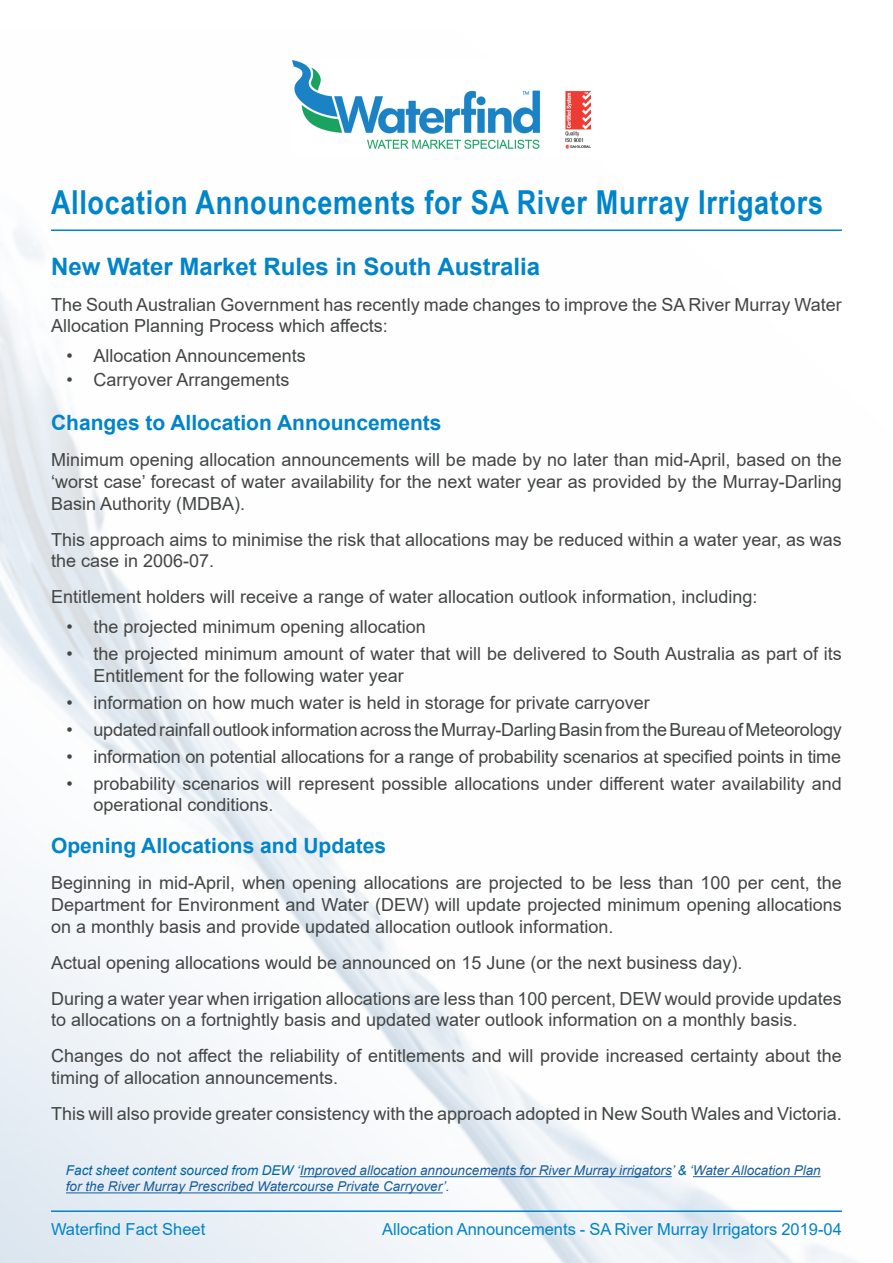
<style>
.page{position:relative;width:893px;height:1263px;background:#fff}
.page>*{position:absolute;margin:0;border:0;box-sizing:border-box;transform-origin:0 0}
.t1{font:700 33px "Arial Narrow";letter-spacing:.02em;color:#0084ca}
.t2{font:700 24px "Arial";color:#0084ca}
.t3{font:700 21px "Arial";color:#0084ca}
.t4{font:18px/21.6px "Arial";color:#434545}
.t5{font:16.5px "Arial";color:#0084ca}
.t6{font:italic 13.5px/16.2px "Arial";color:#175d9e}
.s1{color:#0065a4}
</style>
<div class="page">
<img style="left:0;top:60px;width:857px;height:1203px">
<hr style="left:51px;top:1210px;width:791px;height:2px;background:#0084ca">
<hr style="left:51px;top:229px;width:791px;height:2px;background:#0084ca">
<hr style="left:300px;top:1176px;width:372px;height:1px;background:#175d9e">
<hr style="left:693px;top:1176px;width:128px;height:1px;background:#175d9e">
<hr style="left:66px;top:1192px;width:377px;height:1px;background:#175d9e">
<img style="left:292px;top:61px;width:298px;height:92px">
<h1 class="t1" style="left:51px;top:177px;width:773px">Allocation Announcements for SA River Murray Irrigators</h1>
<h2 class="t2" style="left:51px;top:249px;width:490px">New Water Market Rules in South Australia</h2>
<p class="t4" style="left:51px;top:293px;width:792px">The South Australian Government has recently made changes to improve the SA River Murray Water<br>Allocation Planning Process which affects:</p>
<p class="t4" style="left:67px;top:345px;width:241px">• Allocation Announcements</p>
<p class="t4" style="left:67px;top:369px;width:225px">• Carryover Arrangements</p>
<p class="t3" style="left:51px;top:408px;width:392px">Changes to Allocation Announcements</p>
<p class="t4" style="left:51px;top:449px;width:792px;text-align:justify">Minimum opening allocation announcements will be made by no later than mid-April, based on the ‘worst case’ forecast of water availability for the next water year as provided by the Murray-Darling Basin Authority (MDBA).</p>
<p class="t4" style="left:51px;top:528px;width:792px">This approach aims to minimise the risk that allocations may be reduced within a water year, as was the case in 2006-07.</p>
<p class="t4" style="left:51px;top:586px;width:708px">Entitlement holders will receive a range of water allocation outlook information, including:</p>
<p class="t4" style="left:67px;top:616px;width:361px">• the projected minimum opening allocation</p>
<p class="t4" style="left:94px;top:643px;width:750px;text-indent:-27px">• the projected minimum amount of water that will be delivered to South Australia as part of its<br>Entitlement for the following water year</p>
<p class="t4" style="left:67px;top:691px;width:585px">• information on how much water is held in storage for private carryover</p>
<p class="t4" style="left:67px;top:718px;width:777px">• updated rainfall outlook information across the Murray-Darling Basin from the Bureau of Meteorology</p>
<p class="t4" style="left:67px;top:745px;width:776px">• information on potential allocations for a range of probability scenarios at specified points in time</p>
<p class="t4" style="left:94px;top:772px;width:750px;text-indent:-27px">• probability scenarios will represent possible allocations under different water availability and operational conditions.</p>
<p class="t3" style="left:51px;top:831px;width:337px">Opening Allocations and Updates</p>
<p class="t4" style="left:51px;top:872px;width:792px;text-align:justify">Beginning in mid-April, when opening allocations are projected to be less than 100 per cent, the Department for Environment and Water (DEW) will update projected minimum opening allocations on a monthly basis and provide updated allocation outlook information.</p>
<p class="t4" style="left:51px;top:944px;width:792px;line-height:36px">Actual opening allocations would be announced on 15 June (or the next business day).<br>During a water year when irrigation allocations are less than 100 percent, DEW would provide updates</p>
<p class="t4" style="left:51px;top:1002px;width:792px;line-height:36px">to allocations on a fortnightly basis and updated water outlook information on a monthly basis.<br>Changes do not affect the reliability of entitlements and will provide increased certainty about the</p>
<p class="t4" style="left:51px;top:1059px;width:792px;line-height:36px">timing of allocation announcements.<br>This will also provide greater consistency with the approach adopted in New South Wales and Victoria.</p>
<p class="t6" style="left:66px;top:1162px;width:756px"><span class="s1">Fact sheet content sourced from DEW ‘</span>Improved allocation announcements for River Murray irrigators<span class="s1">’ &amp; ‘</span>Water Allocation Plan for the River Murray Prescribed Watercourse Private Carryover<span class="s1">’.</span></p>
<p class="t5" style="left:51px;top:1218px;width:156px">Waterfind Fact Sheet</p>
<p class="t5" style="left:382px;top:1218px;width:461px">Allocation Announcements - SA River Murray Irrigators 2019-04</p>
</div>
